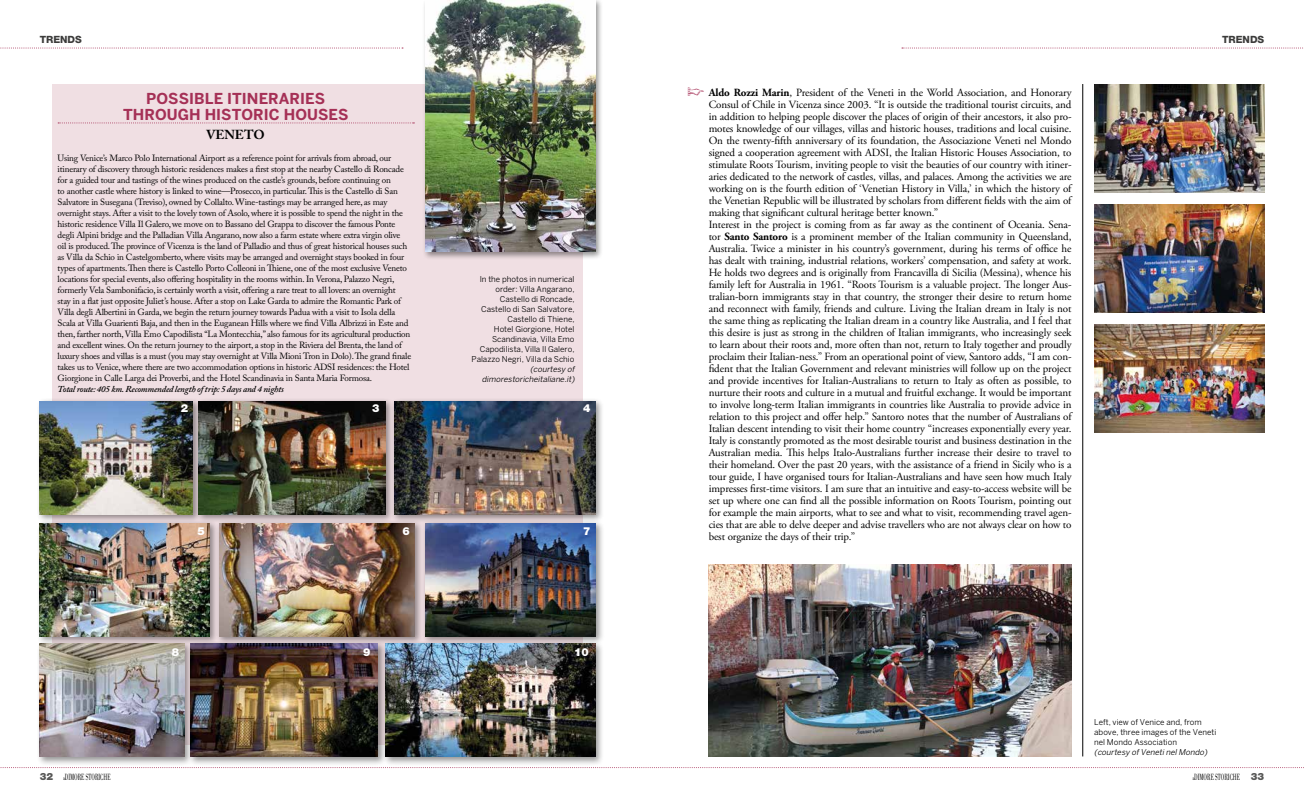
<style>
.page{position:relative;width:1304px;height:808px;background:#fff}
.page>*{position:absolute;margin:0;border:0;box-sizing:border-box;transform-origin:0 0}
.t1{font:16px "Adobe Caslon Pro";color:#a53056}
.t2{font:700 15px/16px "Benton Sans";letter-spacing:.005em;color:#a53056;text-align:center}
.t3{font:700 13px "Adobe Caslon Pro";letter-spacing:.005em;color:#000}
.t4{font:11px/12px "Adobe Garamond Pro";letter-spacing:-.01em;color:#000}
.t5{font:900 11px "Helvetica Neue LT Std";color:#fff}
.t6{font:800 10px "Helvetica Neue LT Std";color:#3c3c3b}
.t7{font:900 10px "Helvetica Neue LT Std";color:#575756}
.t8{font:9.3px "Bodoni Std";color:#000;scale:.57 1}
.t9{font:9px/11px "Adobe Caslon Pro";letter-spacing:-.02em;color:#000}
.t10{font:italic 600 9px "Adobe Caslon Pro";letter-spacing:-.02em;color:#000}
.t11{font:8px/10px "Benton Sans";color:#000}
.t12{font:italic 8px/10px "Benton Sans";color:#000;text-align:right}
.s1{font-weight:700}
.s2{font-style:italic;font-size:4.4px}
.s3{font-family:"Helvetica Neue LT Std";font-weight:900;font-size:10px;color:#575756}
</style>
<div class="page">
<svg style="left:0;top:767px;width:1304px;height:1px"></svg>
<svg style="left:0;top:48px;width:403px;height:1px"></svg>
<svg style="left:902px;top:48px;width:401px;height:1px"></svg>
<div style="left:52px;top:84px;width:530px;height:660px;background:#f0dfe3"></div>
<svg style="left:58px;top:122px;width:356px;height:1px"></svg>
<img style="left:709px;top:564px;width:362px;height:192px">
<img style="left:1094px;top:204px;width:170px;height:108px">
<img style="left:1094px;top:324px;width:170px;height:108px">
<img style="left:1094px;top:84px;width:170px;height:108px">
<div style="left:37px;top:398px;width:165px;height:126px;background:#000;opacity:.42"></div>
<img style="left:40px;top:401px;width:153px;height:113px">
<div style="left:195px;top:398px;width:199px;height:126px;background:#000;opacity:.42"></div>
<img style="left:198px;top:401px;width:188px;height:113px">
<div style="left:391px;top:398px;width:213px;height:126px;background:#000;opacity:.42"></div>
<img style="left:394px;top:401px;width:201px;height:113px">
<div style="left:37px;top:520px;width:182px;height:125px;background:#000;opacity:.42"></div>
<img style="left:40px;top:523px;width:170px;height:113px">
<div style="left:216px;top:520px;width:208px;height:125px;background:#000;opacity:.42"></div>
<img style="left:219px;top:523px;width:196px;height:113px">
<div style="left:422px;top:520px;width:182px;height:125px;background:#000;opacity:.42"></div>
<img style="left:425px;top:523px;width:170px;height:113px">
<div style="left:188px;top:640px;width:199px;height:126px;background:#000;opacity:.42"></div>
<img style="left:193px;top:643px;width:185px;height:114px">
<div style="left:423px;top:0;width:181px;height:260px;background:#000;opacity:.42"></div>
<img style="left:425px;top:0;width:170px;height:252px">
<div style="left:382px;top:640px;width:222px;height:126px;background:#000;opacity:.42"></div>
<img style="left:386px;top:643px;width:209px;height:114px">
<div style="left:37px;top:640px;width:156px;height:126px;background:#000;opacity:.42"></div>
<img style="left:40px;top:643px;width:144px;height:114px">
<hr style="left:1083px;top:84px;width:1px;height:672px;background:#000">
<p class="t6" style="left:40px;top:34px;width:44px">TRENDS</p>
<p class="t6" style="left:1222px;top:34px;width:44px">TRENDS</p>
<h2 class="t2" style="left:123px;top:90px;width:227px">POSSIBLE ITINERARIES<br>THROUGH HISTORIC HOUSES</h2>
<p class="t3" style="left:207px;top:127px;width:60px">VENETO</p>
<p class="t9" style="left:58px;top:153px;width:355px">Using Venice’s Marco Polo International Airport as a reference point for arrivals from abroad, our itinerary of discovery through historic residences makes a first stop at the nearby Castello di Roncade for a guided tour and tastings of the wines produced on the castle’s grounds, before continuing on<br>to another castle where history is linked to wine—Prosecco, in particular. This is the Castello di San Salvatore in Susegana (Treviso), owned by Collalto. Wine-tastings may be arranged here, as may overnight stays. After a visit to the lovely town of Asolo, where it is possible to spend the night in the historic residence Villa Il Galero, we move on to Bassano del Grappa to discover the famous Ponte degli Alpini bridge and the Palladian Villa Angarano, now also a farm estate where extra virgin olive oil is produced. The province of Vicenza is the land of Palladio and thus of great historical houses such as Villa da Schio in Castelgomberto, where visits may be arranged and overnight stays booked in four types of apartments. Then there is Castello Porto Colleoni in Thiene, one of the most exclusive Veneto locations for special events, also offering hospitality in the rooms within. In Verona, Palazzo Negri, formerly Vela Sambonifacio, is certainly worth a visit, offering a rare treat to all lovers: an overnight stay in a flat just opposite Juliet’s house. After a stop on Lake Garda to admire the Romantic Park of Villa degli Albertini in Garda, we begin the return journey towards Padua with a visit to Isola della Scala at Villa Guarienti Baja, and then in the Euganean Hills where we find Villa Albrizzi in Este and then, farther north, Villa Emo Capodilista “La Montecchia,” also famous for its agricultural production and excellent wines. On the return journey to the airport, a stop in the Riviera del Brenta, the land of luxury shoes and villas is a must (you may stay overnight at Villa Mioni Tron in Dolo). The grand finale takes us to Venice, where there are two accommodation options in historic ADSI residences: the Hotel Giorgione in Calle Larga dei Proverbi, and the Hotel Scandinavia in Santa Maria Formosa.</p>
<p class="t10" style="left:58px;top:384px;width:228px">Total route: 405 km. Recommended length of trip: 5 days and 4 nights</p>
<p class="t11" style="left:472px;top:274px;width:104px;text-align:right">In the photos in numerical order: Villa Angarano,<br>Castello di Roncade,<br>Castello di San Salvatore,<br>Castello di Thiene,<br>Hotel Giorgione, Hotel<br>Scandinavia, Villa Emo<br>Capodilista, Villa Il Galero,<br>Palazzo Negri, Villa da Schio</p>
<p class="t12" style="left:482px;top:364px;width:96px">(courtesy of dimorestoricheitaliane.it)</p>
<p class="t5" style="left:181px;top:402px;width:9px">2</p>
<p class="t5" style="left:372px;top:402px;width:9px">3</p>
<p class="t5" style="left:583px;top:402px;width:9px">4</p>
<p class="t5" style="left:197px;top:524px;width:9px">5</p>
<p class="t5" style="left:403px;top:524px;width:9px">6</p>
<p class="t5" style="left:583px;top:524px;width:9px">7</p>
<h1 class="t1" style="left:688px;top:81px;width:17px">p</h1>
<p class="t4" style="left:709px;top:87px;width:364px"><span class="s1">Aldo Rozzi Marin</span>, President of the Veneti in the World Association, and Honorary Consul of Chile in Vicenza since 2003. “It is outside the traditional tourist circuits, and in addition to helping people discover the places of origin of their ancestors, it also pro&shy;motes knowledge of our villages, villas and historic houses, traditions and local cuisine.<br>On the twenty-fifth anniversary of its foundation, the Associazione Veneti nel Mondo signed a cooperation agreement with ADSI, the Italian Historic Houses Association, to stimulate Roots Tourism, inviting people to visit the beauties of our country with itiner&shy;aries dedicated to the network of castles, villas, and palaces. Among the activities we are working on is the fourth edition of ‘Venetian History in Villa,’ in which the history of the Venetian Republic will be illustrated by scholars from different fields with the aim of making that significant cultural heritage better known.”<br>Interest in the project is coming from as far away as the continent of Oceania. Sena&shy;tor <span class="s1">Santo Santoro</span> is a prominent member of the Italian community in Queensland, Australia. Twice a minister in his country’s government, during his terms of office he has dealt with training, industrial relations, workers’ compensation, and safety at work.<br>He holds two degrees and is originally from Francavilla di Sicilia (Messina), whence his family left for Australia in 1961. “Roots Tourism is a valuable project. The longer Aus&shy;tralian-born immigrants stay in that country, the stronger their desire to return home and reconnect with family, friends and culture. Living the Italian dream in Italy is not the same thing as replicating the Italian dream in a country like Australia, and I feel that this desire is just as strong in the children of Italian immigrants, who increasingly seek to learn about their roots and, more often than not, return to Italy together and proudly proclaim their Italian-ness.” From an operational point of view, Santoro adds, “I am con&shy;fident that the Italian Government and relevant ministries will follow up on the project and provide incentives for Italian-Australians to return to Italy as often as possible, to nurture their roots and culture in a mutual and fruitful exchange. It would be important to involve long-term Italian immigrants in countries like Australia to provide advice in relation to this project and offer help.” Santoro notes that the number of Australians of Italian descent intending to visit their home country “increases exponentially every year.<br>Italy is constantly promoted as the most desirable tourist and business destination in the Australian media. This helps Italo-Australians further increase their desire to travel to their homeland. Over the past 20 years, with the assistance of a friend in Sicily who is a tour guide, I have organised tours for Italian-Australians and have seen how much Italy impresses first-time visitors. I am sure that an intuitive and easy-to-access website will be set up where one can find all the possible information on Roots Tourism, pointing out for example the main airports, what to see and what to visit, recommending travel agen&shy;cies that are able to delve deeper and advise travellers who are not always clear on how to best organize the days of their trip.”</p>
<p class="t5" style="left:172px;top:645px;width:9px">8</p>
<p class="t5" style="left:363px;top:645px;width:9px">9</p>
<p class="t5" style="left:574px;top:645px;width:16px">10</p>
<p class="t11" style="left:1094px;top:717px;width:124px">Left, view of Venice and, from above, three images of the Veneti nel Mondo Association</p>
<p class="t12" style="left:1094px;top:747px;width:116px">(courtesy ofVenetinelMondo)</p>
<p class="t7" style="left:40px;top:771px;width:15px">32</p>
<p class="t8" style="left:63px;top:772px;width:84px"><span class="s2">le</span> DIMORE STORICHE</p>
<p class="t8" style="left:1193px;top:772px;width:127px"><span class="s2">le</span> DIMORE STORICHE <span class="s3">33</span></p>
</div>
